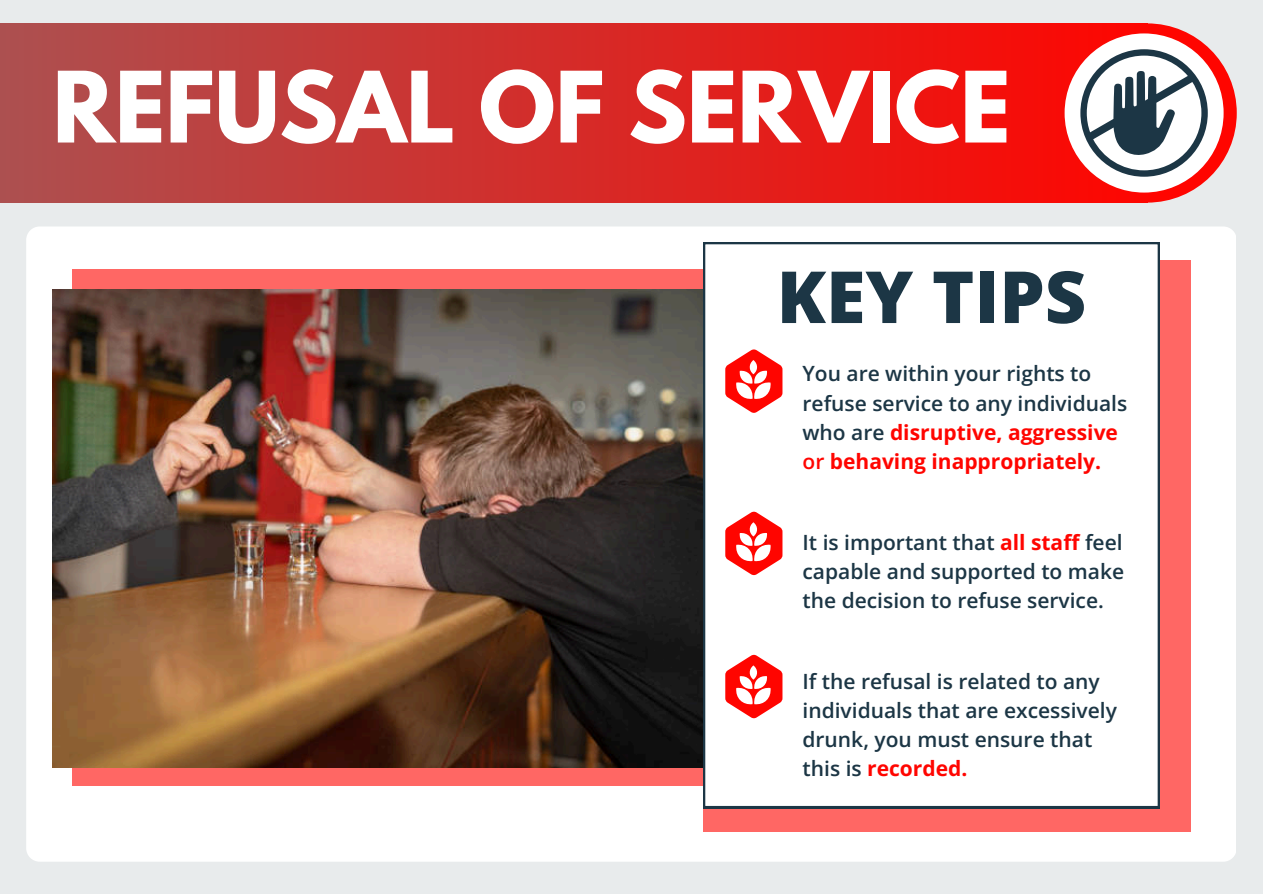
<style>
.page{position:relative;width:1263px;height:894px;background:#fff}
.page>*{position:absolute;margin:0;border:0;box-sizing:border-box;transform-origin:0 0}
.t1{font:700 87px "League Spartan";color:#fff}
.t2{font:800 71.85px "Open Sans";color:#1c3645}
.t3{font:600 21px/29.2px "Open Sans";color:#1c3645}
.s1{font-weight:700;color:#ff0500}
.s2{color:#ff0500}
</style>
<div class="page">
<div style="left:0;top:0;width:1263px;height:893px;background:#e8ebec"></div>
<div style="left:1058px;top:23px;width:179px;height:179px;background:#ff0500;border-radius:50%"></div>
<div style="left:0;top:23px;width:1147px;height:179px;background:linear-gradient(to right,#ac504f,#fe0702)"></div>
<div style="left:26px;top:226px;width:1210px;height:635px;background:#fff;border-radius:14px"></div>
<div style="left:703px;top:260px;width:487px;height:571px;background:#ff6764"></div>
<div style="left:72px;top:269px;width:667px;height:516px;background:#ff6764"></div>
<img style="left:53px;top:289px;width:650px;height:478px">
<div style="left:703px;top:242px;width:457px;height:566px;background:#fff"></div>
<div style="left:1065px;top:33px;width:159px;height:159px;background:#fff;border-radius:50%"></div>
<svg style="left:1080px;top:49px;width:127px;height:127px"></svg>
<svg style="left:725px;top:349px;width:57px;height:64px;background:#ff7572"></svg>
<svg style="left:725px;top:511px;width:57px;height:64px;background:#ff7572"></svg>
<svg style="left:725px;top:654px;width:57px;height:64px;background:#ff7572"></svg>
<p class="t1" style="left:53px;top:64px;width:959px">REFUSAL OF SERVICE</p>
<h2 class="t2" style="left:777px;top:246px;width:311px">KEY TIPS</h2>
<p class="t3" style="left:802px;top:358px;width:326px">You are within your rights to refuse service to any individuals who are <span class="s1">disruptive, aggressive </span><span class="s2">or</span> <span class="s1">behaving inappropriately.</span></p>
<p class="t3" style="left:802px;top:527px;width:323px;text-align:justify">It is important that <span class="s1">all staff</span> feel capable and supported to make the decision to refuse service.</p>
<p class="t3" style="left:802px;top:665px;width:316px">If the refusal is related to any individuals that are excessively drunk, you must ensure that this is <span class="s1">recorded.</span></p>
</div>
